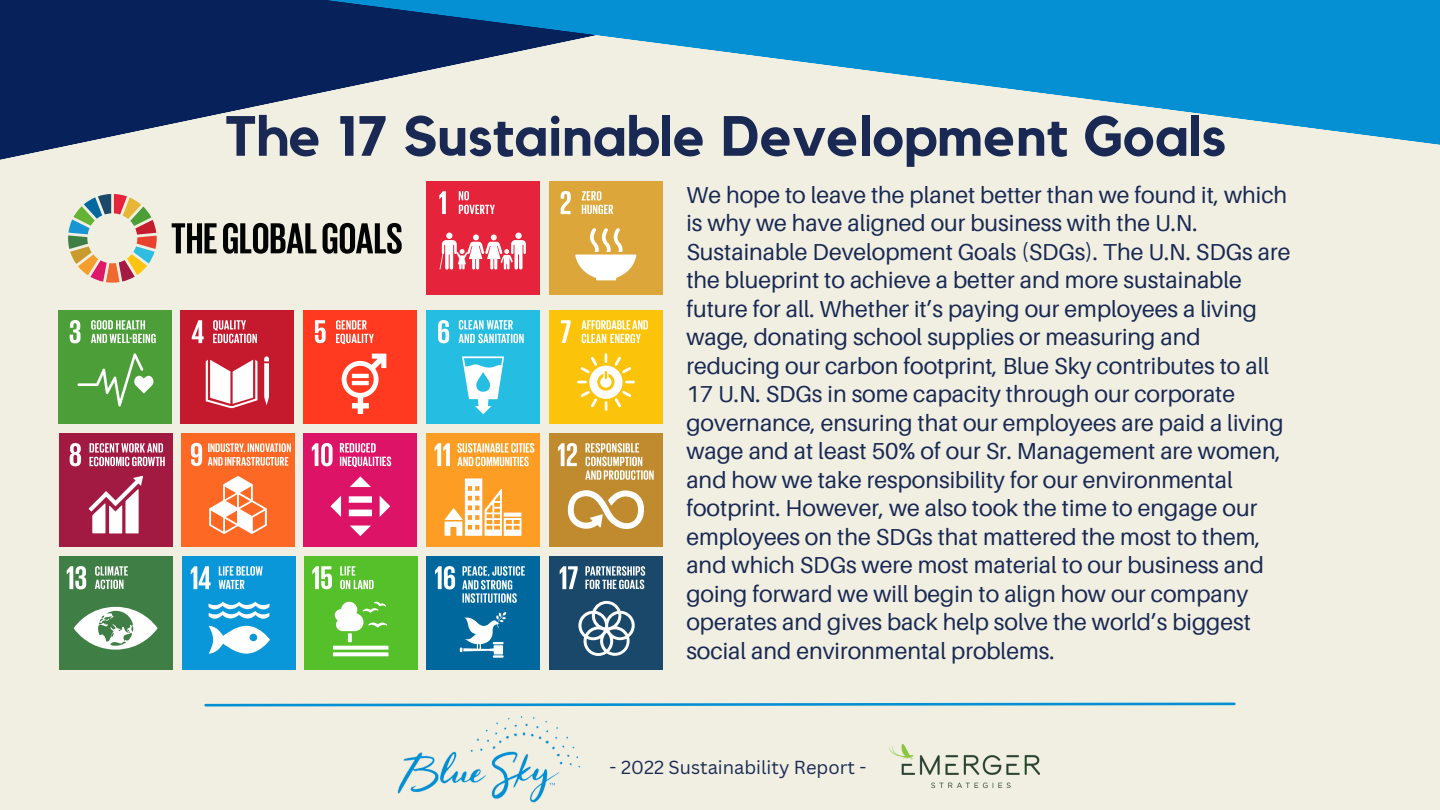
<style>
.page{position:relative;width:1440px;height:810px;background:#f1efe1}
.page>*{position:absolute;margin:0;border:0;box-sizing:border-box;transform-origin:0 0}
.t1{font:700 56px "Kollektif";color:#192954}
.t2{font:23.1px/28.5px "Aileron";color:#192954}
.t3{font:18.4px "Canva Sans";color:#192954}
</style>
<div class="page">
<div style="left:59px;top:434px;width:113px;height:113px;background:#a21942"></div>
<svg style="left:70px;top:443px;width:11px;height:23px"></svg>
<svg style="left:89px;top:476px;width:54px;height:57px"></svg>
<svg style="left:90px;top:443px;width:75px;height:23px"></svg>
<div style="left:549px;top:434px;width:114px;height:113px;background:#bf8b2e"></div>
<svg style="left:558px;top:443px;width:96px;height:86px"></svg>
<div style="left:181px;top:434px;width:114px;height:113px;background:#fd6925"></div>
<svg style="left:191px;top:443px;width:100px;height:91px"></svg>
<div style="left:181px;top:311px;width:113px;height:113px;background:#c5192d"></div>
<svg style="left:192px;top:320px;width:12px;height:23px"></svg>
<svg style="left:206px;top:356px;width:63px;height:52px"></svg>
<svg style="left:213px;top:320px;width:44px;height:23px"></svg>
<div style="left:59px;top:311px;width:113px;height:113px;background:#4c9f38"></div>
<svg style="left:70px;top:320px;width:11px;height:23px"></svg>
<svg style="left:77px;top:353px;width:76px;height:54px"></svg>
<svg style="left:91px;top:320px;width:65px;height:23px"></svg>
<div style="left:549px;top:311px;width:114px;height:113px;background:#fcc30b"></div>
<svg style="left:561px;top:320px;width:10px;height:23px"></svg>
<svg style="left:581px;top:320px;width:67px;height:23px"></svg>
<svg style="left:577px;top:353px;width:58px;height:58px"></svg>
<div style="left:426px;top:311px;width:114px;height:113px;background:#26bde2"></div>
<svg style="left:438px;top:320px;width:86px;height:94px"></svg>
<div style="left:304px;top:311px;width:113px;height:113px;background:#ff3a21"></div>
<svg style="left:315px;top:320px;width:11px;height:23px"></svg>
<svg style="left:342px;top:354px;width:44px;height:60px"></svg>
<svg style="left:336px;top:320px;width:38px;height:24px"></svg>
<div style="left:304px;top:434px;width:113px;height:113px;background:#dd1367"></div>
<svg style="left:312px;top:443px;width:21px;height:23px"></svg>
<svg style="left:340px;top:443px;width:51px;height:24px"></svg>
<svg style="left:330px;top:476px;width:60px;height:60px"></svg>
<div style="left:426px;top:434px;width:114px;height:113px;background:#fd9d24"></div>
<svg style="left:435px;top:443px;width:15px;height:23px"></svg>
<svg style="left:445px;top:478px;width:76px;height:58px"></svg>
<svg style="left:457px;top:443px;width:77px;height:23px"></svg>
<svg style="left:68px;top:194px;width:89px;height:89px"></svg>
<svg style="left:223px;top:223px;width:93px;height:31px"></svg>
<svg style="left:323px;top:223px;width:79px;height:31px"></svg>
<svg style="left:172px;top:223px;width:45px;height:30px"></svg>
<div style="left:426px;top:182px;width:113px;height:113px;background:#e5243b"></div>
<svg style="left:439px;top:191px;width:87px;height:79px"></svg>
<div style="left:549px;top:182px;width:114px;height:113px;background:#dda63a"></div>
<svg style="left:561px;top:191px;width:10px;height:23px"></svg>
<svg style="left:575px;top:228px;width:61px;height:52px"></svg>
<svg style="left:582px;top:191px;width:31px;height:23px"></svg>
<div style="left:304px;top:557px;width:113px;height:113px;background:#56c02b"></div>
<svg style="left:312px;top:566px;width:20px;height:23px"></svg>
<svg style="left:333px;top:602px;width:55px;height:54px"></svg>
<svg style="left:340px;top:566px;width:34px;height:23px"></svg>
<div style="left:183px;top:557px;width:113px;height:113px;background:#0a97d9"></div>
<svg style="left:191px;top:566px;width:79px;height:88px"></svg>
<div style="left:59px;top:557px;width:113px;height:113px;background:#3f7e44"></div>
<svg style="left:67px;top:566px;width:91px;height:84px"></svg>
<div style="left:426px;top:557px;width:114px;height:113px;background:#00689d"></div>
<svg style="left:435px;top:566px;width:20px;height:24px"></svg>
<svg style="left:462px;top:566px;width:63px;height:37px"></svg>
<svg style="left:460px;top:612px;width:46px;height:46px"></svg>
<div style="left:549px;top:557px;width:114px;height:113px;background:#19486a"></div>
<svg style="left:560px;top:566px;width:85px;height:90px"></svg>
<svg style="left:0;top:0;width:304px;height:160px;fill:#07215b"></svg>
<svg style="left:304px;top:0;width:1136px;height:145px;fill:#0790d3"></svg>
<svg style="left:204px;top:702px;width:1032px;height:5px"></svg>
<img style="left:889px;top:745px;width:151px;height:43px">
<img style="left:395px;top:703px;width:191px;height:100px">
<p class="t1" style="left:225px;top:110px;width:1003px">The 17 Sustainable Development Goals</p>
<p class="t2" style="left:686px;top:180px;width:605px">We hope to leave the planet better than we found it, which is why we have aligned our business with the U.N.<br>Sustainable Development Goals (SDGs). The U.N. SDGs are the blueprint to achieve a better and more sustainable future for all. Whether it’s paying our employees a living wage, donating school supplies or measuring and reducing our carbon footprint, Blue Sky contributes to all 17 U.N. SDGs in some capacity through our corporate governance, ensuring that our employees are paid a living wage and at least 50% of our Sr. Management are women, and how we take responsibility for our environmental footprint. However, we also took the time to engage our employees on the SDGs that mattered the most to them, and which SDGs were most material to our business and going forward we will begin to align how our company operates and gives back help solve the world’s biggest social and environmental problems.</p>
<p class="t3" style="left:610px;top:754px;width:258px">- 2022 Sustainability Report -</p>
</div>
